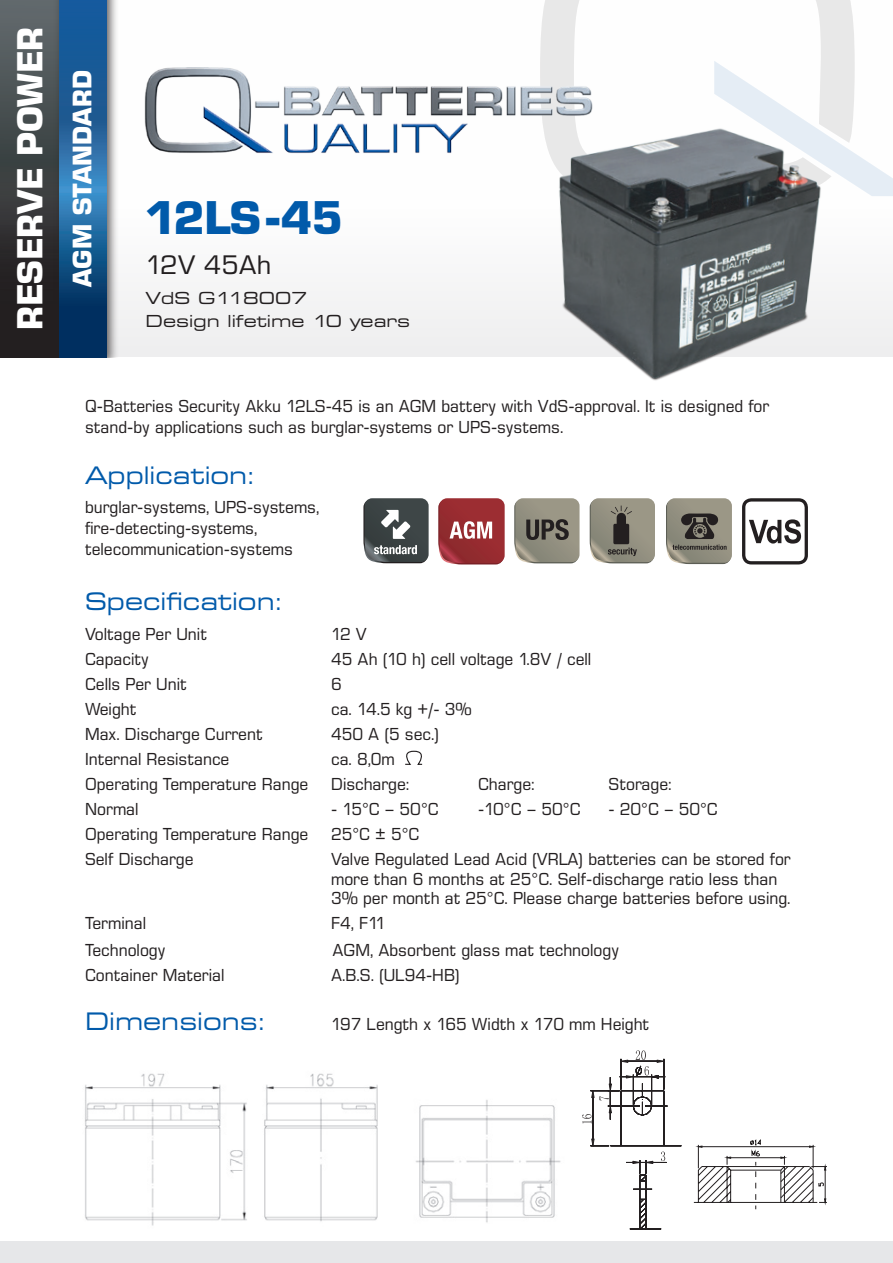
<style>
.page{position:relative;width:893px;height:1263px;background:#fff}
.page>*{position:absolute;margin:0;border:0;box-sizing:border-box;transform-origin:0 0}
.t1{font:700 45px "Eurostile SB";letter-spacing:-.01em;color:#015aaa}
.t2{font:700 34.5px "Eurostile SB";color:#fff}
.t3{font:700 25.5px "Eurostile SB";letter-spacing:.005em;color:#fff}
.t4{font:25.5px "Eurostile SB";color:#231f20}
.t5{font:24px "Eurostile SB Extend";color:#015aaa;scale:.95 1}
.t6{font:16.5px/21px "Eurostile SB";color:#231f20;scale:.95 1}
.t7{font:16.5px/22.5px "Eurostile SB Extend";color:#231f20}
</style>
<div class="page">
<svg style="left:405px;top:750px;width:18px;height:15px"></svg>
<div style="left:0;top:0;width:893px;height:357px;background:linear-gradient(to bottom,#fff,#f3f3f4)"></div>
<div style="left:0;top:1242px;width:893px;height:21px;background:#e6e7e9"></div>
<svg style="left:540px;top:0;width:315px;height:61px"></svg>
<svg style="left:714px;top:61px;width:179px;height:135px"></svg>
<div style="left:0;top:0;width:65px;height:357px;background:linear-gradient(to bottom,#5f6a6c,#1a1415)"></div>
<div style="left:53px;top:0;width:66px;height:357px;background:#231f20;opacity:.75"></div>
<svg style="left:59px;top:0;width:47px;height:357px;background:#1a5a92"></svg>
<img style="left:144px;top:59px;width:479px;height:94px">
<img style="left:85px;top:1073px;width:476px;height:153px">
<div style="left:409px;top:1224px;width:281px;height:10px;background:#fff"></div>
<svg style="left:693px;top:1139px;width:134px;height:70px"></svg>
<svg style="left:582px;top:1050px;width:99px;height:179px"></svg>
<img style="left:524px;top:107px;width:312px;height:274px">
<svg style="left:438px;top:498px;width:67px;height:66px;background:#a5484c"></svg>
<svg style="left:363px;top:498px;width:66px;height:65px;background:#5e6465"></svg>
<svg style="left:514px;top:498px;width:66px;height:65px;background:#8b887b"></svg>
<svg style="left:666px;top:498px;width:66px;height:66px;background:#848174"></svg>
<svg style="left:590px;top:498px;width:65px;height:65px;background:#888578"></svg>
<svg style="left:749px;top:519px;width:52px;height:25px"></svg>
<div style="left:742px;top:498px;width:66px;height:66px;border:3px solid #231f20;border-radius:8px"></div>
<h2 class="t2" style="left:9px;top:330px;width:304px;rotate:-90deg">RESERVE POWER</h2>
<h3 class="t3" style="left:67px;top:287px;width:218px;rotate:-90deg">AGM STANDARD</h3>
<h1 class="t1" style="left:146px;top:190px;width:198px">12LS-45</h1>
<h3 class="t4" style="left:146px;top:250px;width:127px">12V 45Ah</h3>
<p class="t7" style="left:146px;top:287px;width:266px">VdS G118007<br>Design lifetime 10 years</p>
<p class="t6" style="left:85px;top:396px;width:722px">Q-Batteries Security Akku 12LS-45 is an AGM battery with VdS-approval. It is designed for stand-by applications such as burglar-systems or UPS-systems.</p>
<h3 class="t5" style="left:85px;top:462px;width:179px">Application:</h3>
<p class="t6" style="left:85px;top:497px;width:248px">burglar-systems, UPS-systems, fire-detecting-systems, telecommunication-systems</p>
<h3 class="t5" style="left:85px;top:588px;width:208px">Specification:</h3>
<p class="t6" style="left:85px;top:623px;width:130px">Voltage Per Unit</p>
<p class="t6" style="left:331px;top:623px;width:39px">12 V</p>
<p class="t6" style="left:85px;top:648px;width:69px">Capacity</p>
<p class="t6" style="left:331px;top:648px;width:275px">45 Ah (10 h) cell voltage 1.8V / cell</p>
<p class="t6" style="left:85px;top:673px;width:109px">Cells Per Unit</p>
<p class="t6" style="left:331px;top:673px;width:13px">6</p>
<p class="t6" style="left:85px;top:698px;width:56px">Weight</p>
<p class="t6" style="left:331px;top:698px;width:150px">ca. 14.5 kg +/- 3%</p>
<p class="t6" style="left:85px;top:724px;width:189px">Max. Discharge Current</p>
<p class="t6" style="left:331px;top:724px;width:115px">450 A (5 sec.)</p>
<p class="t6" style="left:85px;top:749px;width:154px">Internal Resistance</p>
<p class="t6" style="left:331px;top:749px;width:69px">ca. 8,0m</p>
<p class="t6" style="left:85px;top:774px;width:237px">Operating Temperature Range</p>
<p class="t6" style="left:331px;top:774px;width:84px">Discharge:</p>
<p class="t6" style="left:478px;top:774px;width:61px">Charge:</p>
<p class="t6" style="left:609px;top:774px;width:68px">Storage:</p>
<p class="t6" style="left:85px;top:799px;width:58px">Normal</p>
<p class="t6" style="left:331px;top:799px;width:115px">- 15°C – 50°C</p>
<p class="t6" style="left:478px;top:799px;width:109px">-10°C – 50°C</p>
<p class="t6" style="left:609px;top:799px;width:117px">- 20°C – 50°C</p>
<p class="t6" style="left:85px;top:824px;width:237px">Operating Temperature Range</p>
<p class="t6" style="left:331px;top:824px;width:94px">25°C ± 5°C</p>
<p class="t6" style="left:85px;top:849px;width:116px">Self Discharge</p>
<p class="t6" style="left:331px;top:849px;width:486px;line-height:19.5px">Valve Regulated Lead Acid (VRLA) batteries can be stored for more than 6 months at 25°C. Self-discharge ratio less than<br>3% per month at 25°C. Please charge batteries before using.</p>
<p class="t6" style="left:85px;top:913px;width:66px">Terminal</p>
<p class="t6" style="left:331px;top:913px;width:60px">F4, F11</p>
<p class="t6" style="left:85px;top:939px;width:86px">Technology</p>
<p class="t6" style="left:333px;top:939px;width:303px">AGM, Absorbent glass mat technology</p>
<p class="t6" style="left:85px;top:964px;width:148px">Container Material</p>
<p class="t6" style="left:331px;top:964px;width:137px">A.B.S. (UL94-HB)</p>
<h3 class="t5" style="left:85px;top:1008px;width:190px">Dimensions:</h3>
<p class="t6" style="left:331px;top:1013px;width:337px">197 Length x 165 Width x 170 mm Height</p>
</div>
